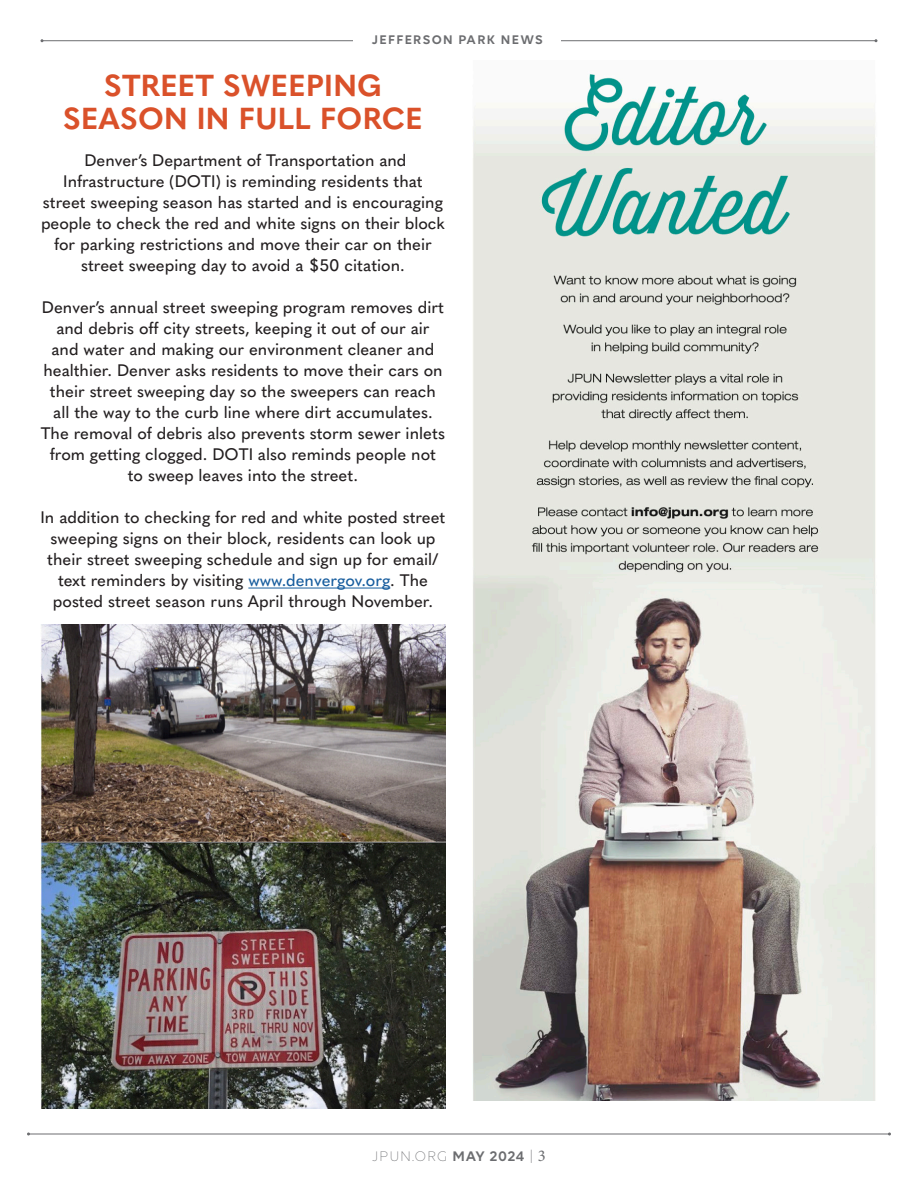
<style>
.page{position:relative;width:918px;height:1188px;background:#fff}
.page>*{position:absolute;margin:0;border:0;box-sizing:border-box;transform-origin:0 0}
.Title_sans{font:700 30px/33px "Quasimoda";letter-spacing:.01em;color:#da512a;text-align:center}
.t1{font:500 16.5px/21px "Quasimoda";color:#231f20;text-align:center}
.t2{font:300 15px "Volte";letter-spacing:.05em;color:#6c6d70}
.section_header{font:600 13.5px "Volte";letter-spacing:.1em;color:#6c6d70}
.s1{color:#175d9e}
.s2{font-weight:600}
.s3{font-family:"Minion Pro";font-weight:400;font-size:16.5px}
</style>
<div class="page">
<hr style="left:28px;top:1134px;width:862px;height:1px;background:#6c6d70">
<hr style="left:42px;top:40px;width:834px;height:1px;background:#6c6d70">
<div style="left:354px;top:27px;width:207px;height:29px;background:#fff"></div>
<hr style="left:248px;top:588px;width:142px;height:1px;background:#175d9e">
<img style="left:40px;top:624px;width:406px;height:484px">
<img style="left:473px;top:74px;width:403px;height:1026px">
<p class="section_header" style="left:372px;top:32px;width:172px">JEFFERSON PARK NEWS</p>
<p class="Title_sans" style="left:63px;top:67px;width:361px">STREET SWEEPING<br>SEASON IN FULL FORCE</p>
<p class="t1" style="left:41px;top:149px;width:405px">Denver’s Department of Transportation and Infrastructure (DOTI) is reminding residents that street sweeping season has started and is encouraging people to check the red and white signs on their block for parking restrictions and move their car on their street sweeping day to avoid a $50 citation.</p>
<p class="t1" style="left:41px;top:296px;width:406px">Denver’s annual street sweeping program removes dirt and debris off city streets, keeping it out of our air and water and making our environment cleaner and healthier. Denver asks residents to move their cars on their street sweeping day so the sweepers can reach all the way to the curb line where dirt accumulates.<br>The removal of debris also prevents storm sewer inlets from getting clogged. DOTI also reminds people not to sweep leaves into the street.</p>
<p class="t1" style="left:41px;top:506px;width:406px">In addition to checking for red and white posted street sweeping signs on their block, residents can look up their street sweeping schedule and sign up for email/ text reminders by visiting <span class="s1">www.denvergov.org</span>. The posted street season runs April through November.</p>
<p class="t2" style="left:372px;top:1148px;width:175px">JPUN.ORG <span class="s2">MAY 2024</span> | <span class="s3">3</span></p>
</div>
